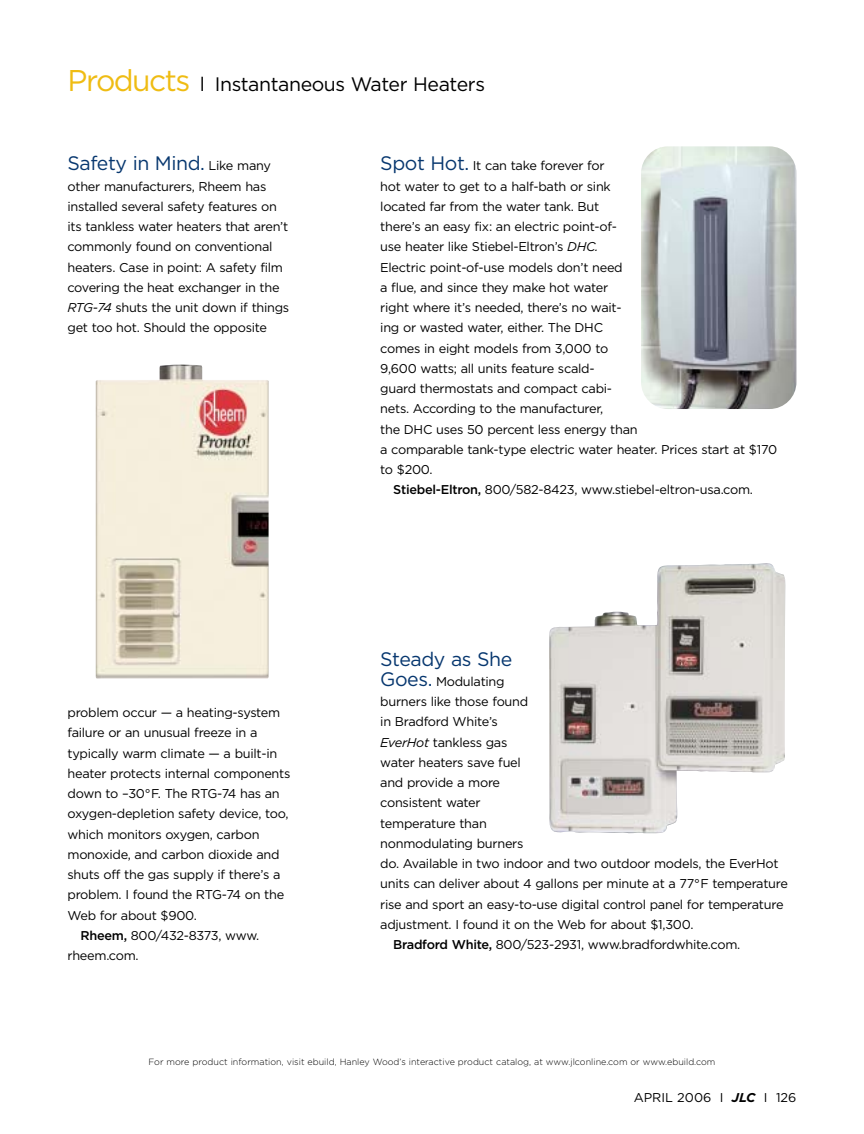
<style>
.page{position:relative;width:864px;height:1134px;background:#fff}
.page>*{position:absolute;margin:0;border:0;box-sizing:border-box;transform-origin:0 0}
.t1{font:19.5px "Gotham";letter-spacing:-.02em;color:#000}
.t2{font:19.5px "Gotham";letter-spacing:-.02em;color:#07376f}
.t3{font:12.75px/20.2px "Gotham";letter-spacing:-.02em;color:#000}
.t4{font:12.75px "Gotham";color:#000}
.t5{font:300 9px "Gotham";color:#000}
.s1{font-size:30px;color:#efbc13}
.s2{font-size:12.75px;color:#000}
.s3{font-style:italic}
.s4{font-weight:500}
.s5{font-size:19.5px;color:#07376f}
.s6{font-weight:700;font-style:italic}
</style>
<div class="page">
<img style="left:96px;top:364px;width:173px;height:315px">
<img style="left:549px;top:563px;width:237px;height:271px">
<img style="left:641px;top:146px;width:155px;height:263px;border-radius:27px">
<h1 class="t1" style="left:68px;top:77px;width:419px"><span class="s1">Products</span> l Instantaneous Water Heaters</h1>
<h1 class="t2" style="left:68px;top:156px;width:205px">Safety in Mind. <span class="s2">Like many</span></h1>
<p class="t3" style="left:67px;top:177px;width:223px">other manufacturers, Rheem has installed several safety features on its tankless water heaters that aren’t commonly found on conventional heaters. Case in point: A safety film covering the heat exchanger in the <span class="s3">RTG-74</span> shuts the unit down if things get too hot. Should the opposite</p>
<p class="t3" style="left:67px;top:703px;width:214px">problem occur — a heating-system</p>
<p class="t3" style="left:67px;top:724px;width:191px">failure or an unusual freeze in a</p>
<p class="t3" style="left:67px;top:744px;width:211px">typically warm climate — a built-in</p>
<p class="t3" style="left:67px;top:764px;width:224px">heater protects internal components</p>
<p class="t3" style="left:67px;top:784px;width:214px">down to –30°F. The RTG-74 has an</p>
<p class="t3" style="left:67px;top:805px;width:223px">oxygen-depletion safety device, too,</p>
<p class="t3" style="left:67px;top:825px;width:194px">which monitors oxygen, carbon</p>
<p class="t3" style="left:67px;top:845px;width:214px">monoxide, and carbon dioxide and</p>
<p class="t3" style="left:67px;top:865px;width:215px">shuts off the gas supply if there’s a</p>
<p class="t3" style="left:67px;top:886px;width:218px">problem. I found the RTG-74 on the</p>
<p class="t3" style="left:67px;top:906px;width:131px">Web for about $900.</p>
<p class="t3" style="left:80px;top:926px;width:180px"><span class="s4">Rheem,</span> 800/432-8373, www.</p>
<p class="t3" style="left:67px;top:946px;width:73px">rheem.com.</p>
<p class="t3" style="left:380px;top:157px;width:226px"><span class="s5">Spot Hot.</span> It can take forever for</p>
<p class="t3" style="left:380px;top:177px;width:232px">hot water to get to a half-bath or sink</p>
<p class="t3" style="left:380px;top:197px;width:220px">located far from the water tank. But</p>
<p class="t3" style="left:380px;top:217px;width:238px">there’s an easy fix: an electric point-of-</p>
<p class="t3" style="left:380px;top:238px;width:220px">use heater like Stiebel-Eltron’s <span class="s3">DHC.</span></p>
<p class="t3" style="left:380px;top:258px;width:244px">Electric point-of-use models don’t need</p>
<p class="t3" style="left:380px;top:278px;width:229px">a flue, and since they make hot water</p>
<p class="t3" style="left:380px;top:298px;width:243px">right where it’s needed, there’s no wait-</p>
<p class="t3" style="left:380px;top:319px;width:224px">ing or wasted water, either. The DHC</p>
<p class="t3" style="left:380px;top:339px;width:230px">comes in eight models from 3,000 to</p>
<p class="t3" style="left:380px;top:359px;width:216px">9,600 watts; all units feature scald-</p>
<p class="t3" style="left:380px;top:379px;width:233px">guard thermostats and compact cabi-</p>
<p class="t3" style="left:380px;top:400px;width:225px">nets. According to the manufacturer,</p>
<p class="t3" style="left:380px;top:420px;width:259px">the DHC uses 50 percent less energy than</p>
<p class="t3" style="left:380px;top:440px;width:398px">a comparable tank-type electric water heater. Prices start at $170</p>
<p class="t3" style="left:380px;top:460px;width:54px">to $200.</p>
<p class="t3" style="left:393px;top:481px;width:361px"><span class="s4">Stiebel-Eltron,</span> 800/582-8423, www.stiebel-eltron-usa.com.</p>
<h1 class="t2" style="left:380px;top:652px;width:134px">Steady as She</h1>
<p class="t3" style="left:380px;top:672px;width:126px"><span class="s5">Goes.</span> Modulating</p>
<p class="t3" style="left:380px;top:692px;width:149px">burners like those found</p>
<p class="t3" style="left:380px;top:713px;width:119px">in Bradford White’s</p>
<p class="t3" style="left:380px;top:733px;width:129px"><span class="s3">EverHot</span> tankless gas</p>
<p class="t3" style="left:380px;top:753px;width:142px">water heaters save fuel</p>
<p class="t3" style="left:380px;top:773px;width:121px">and provide a more</p>
<p class="t3" style="left:380px;top:794px;width:102px">consistent water</p>
<p class="t3" style="left:380px;top:814px;width:108px">temperature than</p>
<p class="t3" style="left:380px;top:834px;width:145px">nonmodulating burners</p>
<p class="t3" style="left:380px;top:854px;width:400px">do. Available in two indoor and two outdoor models, the EverHot</p>
<p class="t3" style="left:380px;top:875px;width:409px">units can deliver about 4 gallons per minute at a 77°F temperature</p>
<p class="t3" style="left:380px;top:895px;width:405px">rise and sport an easy-to-use digital control panel for temperature</p>
<p class="t3" style="left:380px;top:915px;width:315px">adjustment. I found it on the Web for about $1,300.</p>
<p class="t3" style="left:393px;top:935px;width:349px"><span class="s4">Bradford White,</span> 800/523-2931, www.bradfordwhite.com.</p>
<p class="t5" style="left:148px;top:1059px;width:569px">For more product information, visit ebuild, Hanley Wood’s interactive product catalog, at www.jlconline.com or www.ebuild.com</p>
<p class="t4" style="left:634px;top:1093px;width:164px">APRIL 2006 I <span class="s6">JLC</span> I 126</p>
</div>
